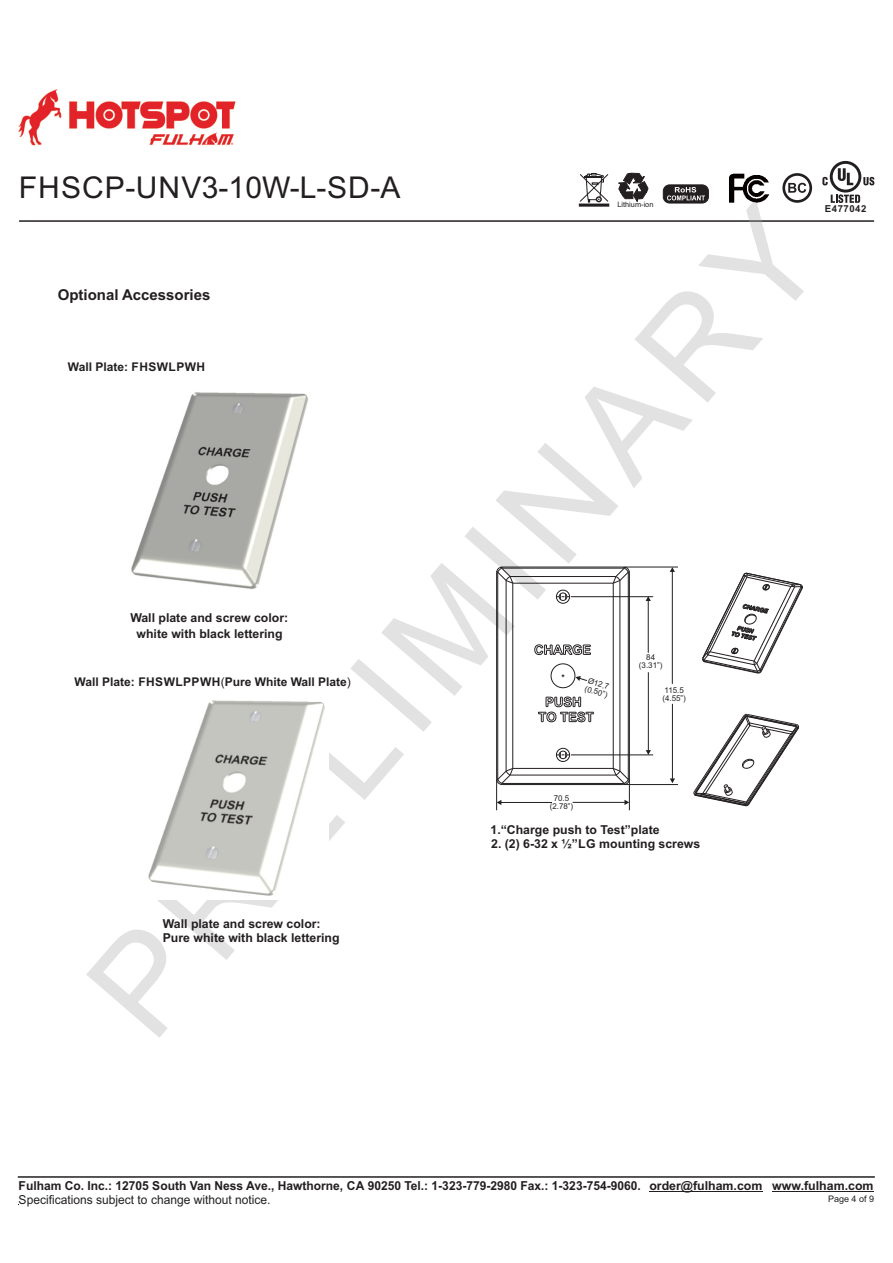
<style>
.page{position:relative;width:893px;height:1263px;background:#fff}
.page>*{position:absolute;margin:0;border:0;box-sizing:border-box;transform-origin:0 0}
.t1{font:135.15px "Arial";color:rgb(167 169 172/.33)}
.t2{font:30px "Arial";letter-spacing:.035em;color:#231f20}
.t3{font:700 15px "Arial";color:#231f20}
.t4{font:700 12.3px/15.6px "Arial";color:#231f20;text-align:center}
.t5{font:12.3px "Arial";color:#231f20}
.t6{font:700 12px "Arial";color:#231f20}
.t7{font:700 9.6px "Arial";letter-spacing:.055em;color:#231f20}
.t8{font:9px "Arial";color:#231f20}
.t9{font:7.95px/7.9px "Arial";color:#231f20;text-align:center}
.t10{font:7.35px "Arial";color:#231f20}
.s1{font-weight:400}
</style>
<div class="page">
<hr style="left:18px;top:1176px;width:857px;height:2px;background:#231f20">
<hr style="left:649px;top:1191px;width:113px;height:1px;background:#231f20">
<hr style="left:772px;top:1191px;width:101px;height:1px;background:#231f20">
<hr style="left:19px;top:220px;width:855px;height:2px;background:#231f20">
<img style="left:18px;top:89px;width:218px;height:57px">
<svg style="left:663px;top:185px;width:46px;height:18px"></svg>
<svg style="left:667px;top:187px;width:38px;height:13px"></svg>
<svg style="left:579px;top:173px;width:30px;height:29px"></svg>
<hr style="left:579px;top:204px;width:30px;height:3px;background:#231f20">
<svg style="left:618px;top:172px;width:30px;height:30px"></svg>
<div style="left:782px;top:173px;width:30px;height:30px;border:3px solid #231f20;border-radius:50%"></div>
<svg style="left:788px;top:183px;width:18px;height:10px"></svg>
<svg style="left:831px;top:194px;width:29px;height:9px"></svg>
<svg style="left:863px;top:177px;width:11px;height:8px"></svg>
<svg style="left:830px;top:161px;width:31px;height:32px"></svg>
<div style="left:833px;top:164px;width:25px;height:26px;background:#fff;border-radius:50%"></div>
<svg style="left:838px;top:168px;width:15px;height:17px"></svg>
<svg style="left:822px;top:177px;width:6px;height:8px"></svg>
<svg style="left:729px;top:174px;width:40px;height:29px"></svg>
<hr style="left:496px;top:780px;width:1px;height:30px;background:#231f20">
<hr style="left:629px;top:780px;width:1px;height:30px;background:#231f20">
<hr style="left:625px;top:784px;width:53px;height:1px;background:#231f20">
<hr style="left:625px;top:567px;width:53px;height:1px;background:#231f20">
<svg style="left:575px;top:676px;width:12px;height:5px"></svg>
<hr style="left:571px;top:596px;width:82px;height:1px;background:#231f20">
<hr style="left:571px;top:754px;width:82px;height:1px;background:#231f20">
<hr style="left:502px;top:784px;width:122px;height:1px;background:#231f20">
<hr style="left:502px;top:783px;width:122px;height:1px;background:#231f20">
<hr style="left:510px;top:775px;width:106px;height:1px;background:#231f20">
<hr style="left:513px;top:768px;width:100px;height:1px;background:#231f20">
<hr style="left:496px;top:573px;width:1px;height:206px;background:#231f20">
<hr style="left:497px;top:573px;width:1px;height:206px;background:#231f20">
<hr style="left:506px;top:580px;width:1px;height:191px;background:#231f20">
<hr style="left:512px;top:583px;width:1px;height:185px;background:#231f20">
<svg style="left:558px;top:752px;width:10px;height:4px"></svg>
<hr style="left:613px;top:583px;width:1px;height:185px;background:#231f20">
<hr style="left:619px;top:580px;width:1px;height:191px;background:#231f20">
<hr style="left:628px;top:573px;width:1px;height:206px;background:#231f20">
<hr style="left:629px;top:573px;width:1px;height:206px;background:#231f20">
<svg style="left:558px;top:595px;width:10px;height:3px"></svg>
<hr style="left:513px;top:583px;width:100px;height:1px;background:#231f20">
<hr style="left:510px;top:576px;width:106px;height:1px;background:#231f20">
<hr style="left:502px;top:568px;width:122px;height:1px;background:#231f20">
<hr style="left:502px;top:567px;width:122px;height:1px;background:#231f20">
<div style="left:551px;top:663px;width:24px;height:25px;border:1px solid #231f20;border-radius:50%"></div>
<div style="left:556px;top:590px;width:14px;height:14px;border:1px solid #231f20;border-radius:50%"></div>
<div style="left:556px;top:748px;width:14px;height:14px;border:1px solid #231f20;border-radius:50%"></div>
<div style="left:559px;top:751px;width:8px;height:8px;border:1px solid #231f20;border-radius:50%"></div>
<div style="left:559px;top:592px;width:8px;height:9px;border:1px solid #231f20;border-radius:50%"></div>
<svg style="left:538px;top:696px;width:56px;height:27px"></svg>
<svg style="left:534px;top:644px;width:57px;height:11px"></svg>
<svg style="left:496px;top:566px;width:18px;height:18px"></svg>
<svg style="left:612px;top:566px;width:18px;height:18px"></svg>
<svg style="left:612px;top:767px;width:18px;height:18px"></svg>
<svg style="left:496px;top:767px;width:18px;height:18px"></svg>
<svg style="left:702px;top:572px;width:101px;height:102px"></svg>
<svg style="left:693px;top:713px;width:106px;height:94px"></svg>
<hr style="left:501px;top:802px;width:51px;height:1px;background:#231f20">
<svg style="left:497px;top:800px;width:4px;height:5px"></svg>
<hr style="left:573px;top:802px;width:52px;height:1px;background:#231f20">
<svg style="left:624px;top:800px;width:5px;height:5px"></svg>
<hr style="left:648px;top:672px;width:1px;height:78px;background:#231f20">
<svg style="left:646px;top:750px;width:5px;height:5px"></svg>
<hr style="left:648px;top:600px;width:1px;height:53px;background:#231f20">
<svg style="left:646px;top:596px;width:5px;height:5px"></svg>
<hr style="left:672px;top:704px;width:1px;height:75px;background:#231f20">
<svg style="left:670px;top:778px;width:5px;height:5px"></svg>
<hr style="left:672px;top:571px;width:1px;height:113px;background:#231f20">
<svg style="left:670px;top:567px;width:5px;height:5px"></svg>
<img style="left:131px;top:392px;width:178px;height:197px">
<img style="left:148px;top:700px;width:177px;height:196px">
<h2 class="t2" style="left:19px;top:176px;width:383px">FHSCP-UNV3-10W-L-SD-A</h2>
<h1 class="t1" style="left:77px;top:980px;width:1038px;rotate:-49deg">PRELIMINARY</h1>
<p class="t10" style="left:617px;top:201px;width:38px">Lithium-ion</p>
<p class="t7" style="left:825px;top:205px;width:43px">E477042</p>
<p class="t3" style="left:58px;top:289px;width:154px">Optional Accessories</p>
<p class="t6" style="left:68px;top:362px;width:139px">Wall Plate: FHSWLPWH</p>
<p class="t4" style="left:130px;top:611px;width:159px">Wall plate and screw color: white with black lettering</p>
<p class="t6" style="left:75px;top:677px;width:278px">Wall Plate: FHSWLPPWH<span class="s1">(</span>Pure White Wall Plate<span class="s1">)</span></p>
<p class="t9" style="left:639px;top:653px;width:25px">84 (3.31”)</p>
<p class="t9" style="left:588px;top:677px;width:25px;text-align:left;rotate:17deg">Ø12.7 (0.50”)</p>
<p class="t9" style="left:662px;top:687px;width:25px;text-align:left">115.5 (4.55”)</p>
<p class="t9" style="left:550px;top:795px;width:25px">70.5 (2.78”)</p>
<p class="t4" style="left:490px;top:823px;width:171px">1.“Charge push to Test”plate</p>
<p class="t4" style="left:491px;top:837px;width:211px">2. (2) 6-32 x ½”LG mounting screws</p>
<p class="t4" style="left:163px;top:918px;width:178px;line-height:13.6px;text-align:left">Wall plate and screw color:<br>Pure white with black lettering</p>
<p class="t4" style="left:19px;top:1179px;width:624px">Fulham Co. Inc.: 12705 South Van Ness Ave., Hawthorne, CA 90250 Tel.: 1-323-779-2980 Fax.: 1-323-754-9060.</p>
<p class="t5" style="left:19px;top:1194px;width:253px">Specifications subject to change without notice.</p>
<p class="t4" style="left:649px;top:1179px;width:226px">order@fulham.com www.fulham.com</p>
<p class="t8" style="left:828px;top:1195px;width:48px">Page 4 of 9</p>
</div>
